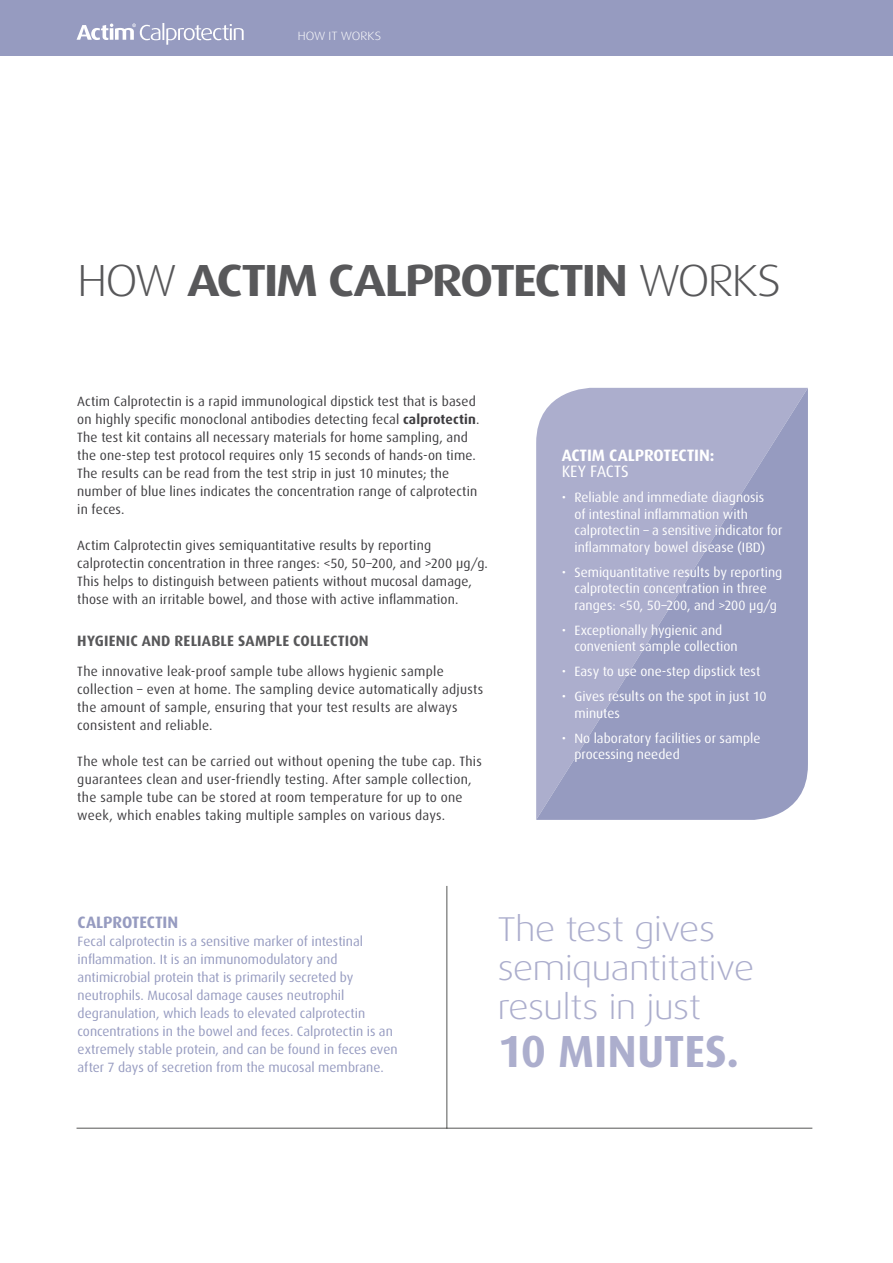
<style>
.page{position:relative;width:893px;height:1263px;background:#fff}
.page>*{position:absolute;margin:0;border:0;box-sizing:border-box;transform-origin:0 0}
.t1{font:700 45px "Dax Wide";letter-spacing:-.05em;color:#58585a}
.t2{font:700 45px "Dax";color:#acaecd}
.t3{font:300 34.5px/39px "Dax Wide";letter-spacing:-.01em;color:#acaecd}
.t4{font:700 16.5px "Dax";letter-spacing:-.01em;color:#fff}
.t5{font:700 16.5px "Dax";letter-spacing:-.01em;color:#969bc0}
.t6{font:16.5px "Dax";letter-spacing:-.005em;color:#fff}
.t7{font:700 15px "Dax";letter-spacing:.01em;color:#58585a}
.t8{font:13.5px/18px "Dax";letter-spacing:.015em;color:#3e3d40}
.t9{font:13.5px/16.5px "Dax";color:#fff}
.t10{font:13.5px/18px "Dax";color:#969bc0}
.t11{font:300 12px "Dax Wide";color:#fff}
.s1{font-weight:300}
.s2{font-weight:700}
</style>
<div class="page">
<div style="left:0;top:0;width:893px;height:55px;background:#969bc0"></div>
<svg style="left:77px;top:23px;width:167px;height:22px"></svg>
<hr style="left:77px;top:1128px;width:735px;height:1px;background:#555654">
<hr style="left:446px;top:886px;width:1px;height:242px;background:#555654">
<svg style="left:536px;top:388px;width:272px;height:432px;background:#a2a5c7"></svg>
<p class="t11" style="left:298px;top:29px;width:85px">HOW IT WORKS</p>
<h1 class="t1" style="left:78px;top:255px;width:705px"><span class="s1">HOW</span> ACTIM CALPROTECTIN <span class="s1">WORKS</span></h1>
<p class="t8" style="left:77px;top:392px;width:404px">Actim Calprotectin is a rapid immunological dipstick test that is based on highly specific monoclonal antibodies detecting fecal <span class="s2">calprotectin</span>.<br>The test kit contains all necessary materials for home sampling, and the one-step test protocol requires only 15 seconds of hands-on time.<br>The results can be read from the test strip in just 10 minutes; the number of blue lines indicates the concentration range of calprotectin in feces.</p>
<p class="t8" style="left:77px;top:536px;width:412px">Actim Calprotectin gives semiquantitative results by reporting calprotectin concentration in three ranges: &lt;50, 50–200, and &gt;200 µg/g.<br>This helps to distinguish between patients without mucosal damage, those with an irritable bowel, and those with active inflammation.</p>
<p class="t7" style="left:77px;top:632px;width:293px">HYGIENIC AND RELIABLE SAMPLE COLLECTION</p>
<p class="t8" style="left:77px;top:662px;width:408px">The innovative leak-proof sample tube allows hygienic sample collection – even at home. The sampling device automatically adjusts the amount of sample, ensuring that your test results are always consistent and reliable.</p>
<p class="t8" style="left:77px;top:752px;width:406px">The whole test can be carried out without opening the tube cap. This guarantees clean and user-friendly testing. After sample collection, the sample tube can be stored at room temperature for up to one week, which enables taking multiple samples on various days.</p>
<p class="t4" style="left:562px;top:446px;width:154px">ACTIM CALPROTECTIN:</p>
<p class="t6" style="left:562px;top:463px;width:68px">KEY FACTS</p>
<p class="t9" style="left:574px;top:490px;width:209px;text-indent:-13px">• Reliable and immediate diagnosis<br>of intestinal inflammation with calprotectin – a sensitive indicator for inflammatory bowel disease (IBD)</p>
<p class="t9" style="left:562px;top:564px;width:222px;text-align:center">• Semiquantitative results by reporting calprotectin concentration in three ranges: &lt;50, 50–200, and &gt;200 µg/g</p>
<p class="t9" style="left:574px;top:622px;width:165px;text-indent:-13px">• Exceptionally hygienic and convenient sample collection</p>
<p class="t9" style="left:562px;top:664px;width:200px">• Easy to use one-step dipstick test</p>
<p class="t9" style="left:574px;top:689px;width:194px;text-indent:-13px">• Gives results on the spot in just 10 minutes</p>
<p class="t9" style="left:574px;top:730px;width:188px;text-indent:-13px">• No laboratory facilities or sample processing needed</p>
<p class="t5" style="left:78px;top:913px;width:102px">CALPROTECTIN</p>
<p class="t10" style="left:78px;top:932px;width:321px">Fecal calprotectin is a sensitive marker of intestinal inflammation. It is an immunomodulatory and antimicrobial protein that is primarily secreted by neutrophils. Mucosal damage causes neutrophil degranulation, which leads to elevated calprotectin concentrations in the bowel and feces. Calprotectin is an extremely stable protein, and can be found in feces even after 7 days of secretion from the mucosal membrane.</p>
<h2 class="t3" style="left:497px;top:910px;width:258px">The test gives semiquantitative results in just</h2>
<h1 class="t2" style="left:497px;top:1026px;width:243px">10 MINUTES.</h1>
</div>
